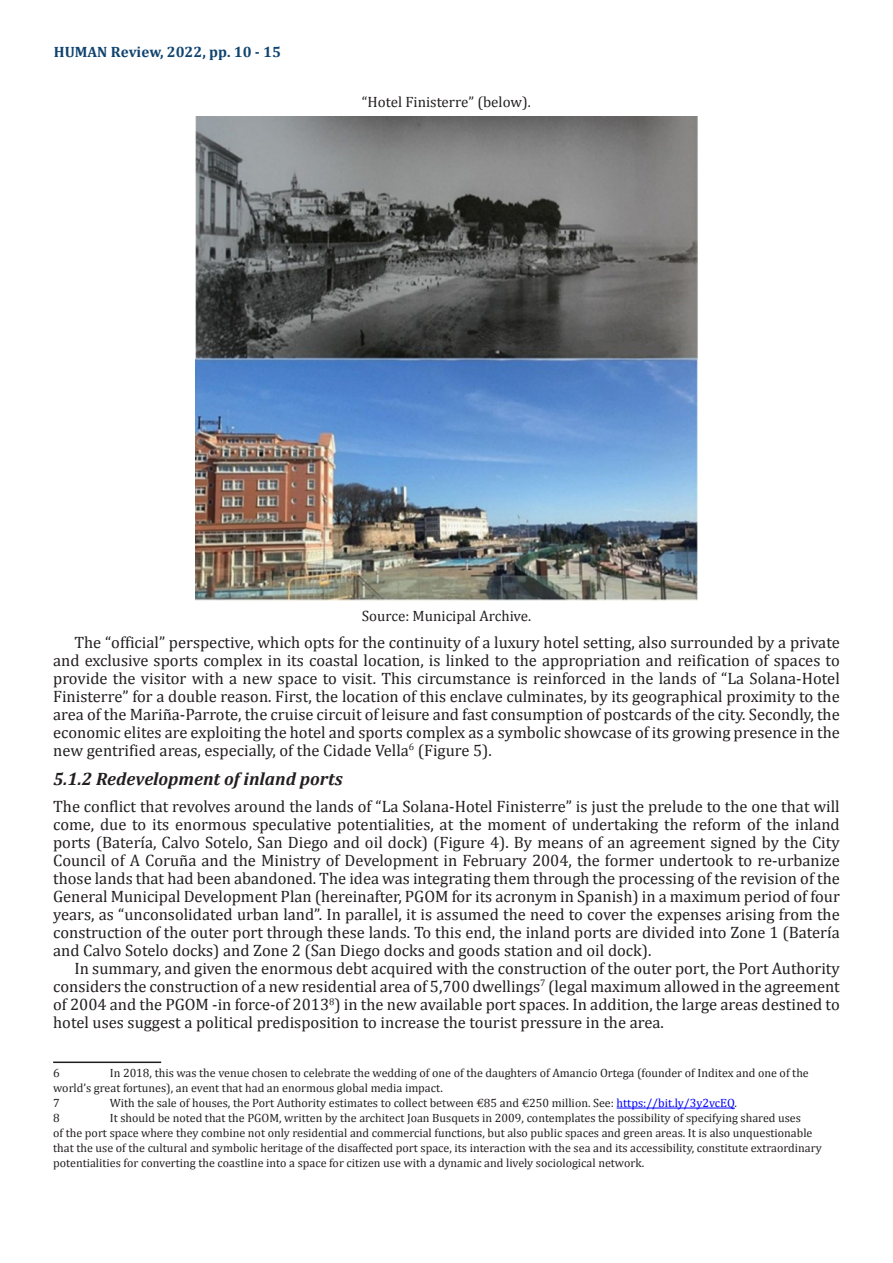
<style>
.page{position:relative;width:893px;height:1263px;background:#fff}
.page>*{position:absolute;margin:0;border:0;box-sizing:border-box;transform-origin:0 0}
.Titulo_3{font:italic 700 18px "Cambria";color:#231f20}
.Parrafos-siguientes{font:16.5px/18px "Cambria 2";color:#231f20;text-align:justify}
.Parrafo-Arranque{font:16.5px/18px "Cambria 2";color:#231f20;text-align:justify}
.Fuente-Tablas{font:15px "Cambria 2";color:#231f20}
.t1{font:700 15px "Cambria";color:#104370}
.Nota-al-pie{font:12px/15px "Cambria 2";color:#231f20}
.s1{color:#00f}
</style>
<div class="page">
<img style="left:195px;top:116px;width:503px;height:485px">
<hr style="left:53px;top:1061px;width:108px;height:2px;background:#1d1e1f">
<hr style="left:617px;top:1108px;width:118px;height:1px;background:#00f">
<p class="t1" style="left:54px;top:41px;width:229px">HUMAN Review, 2022, pp. 10 - 15</p>
<p class="Fuente-Tablas" style="left:362px;top:93px;width:171px">“Hotel Finisterre” (below).</p>
<p class="Fuente-Tablas" style="left:362px;top:607px;width:171px">Source: Municipal Archive.</p>
<p class="Parrafos-siguientes" style="left:53px;top:633px;width:788px;text-indent:21px">The “official” perspective, which opts for the continuity of a luxury hotel setting, also surrounded by a private and exclusive sports complex in its coastal location, is linked to the appropriation and reification of spaces to provide the visitor with a new space to visit. This circumstance is reinforced in the lands of “La Solana-Hotel Finisterre” for a double reason. First, the location of this enclave culminates, by its geographical proximity to the area of the Mariña-Parrote, the cruise circuit of leisure and fast consumption of postcards of the city. Secondly, the economic elites are exploiting the hotel and sports complex as a symbolic showcase of its growing presence in the new gentrified areas, especially, of the Cidade Vella<sup>6</sup> (Figure 5).</p>
<p class="Titulo_3" style="left:53px;top:767px;width:291px">5.1.2 Redevelopment of inland ports</p>
<p class="Parrafo-Arranque" style="left:53px;top:797px;width:788px">The conflict that revolves around the lands of “La Solana-Hotel Finisterre” is just the prelude to the one that will come, due to its enormous speculative potentialities, at the moment of undertaking the reform of the inland ports (Batería, Calvo Sotelo, San Diego and oil dock) (Figure 4). By means of an agreement signed by the City Council of A Coruña and the Ministry of Development in February 2004, the former undertook to re-urbanize those lands that had been abandoned. The idea was integrating them through the processing of the revision of the General Municipal Development Plan (hereinafter, PGOM for its acronym in Spanish) in a maximum period of four years, as “unconsolidated urban land”. In parallel, it is assumed the need to cover the expenses arising from the construction of the outer port through these lands. To this end, the inland ports are divided into Zone 1 (Batería and Calvo Sotelo docks) and Zone 2 (San Diego docks and goods station and oil dock).</p>
<p class="Parrafos-siguientes" style="left:53px;top:959px;width:788px;text-indent:21px">In summary, and given the enormous debt acquired with the construction of the outer port, the Port Authority considers the construction of a new residential area of 5,700 dwellings<sup>7</sup> (legal maximum allowed in the agreement of 2004 and the PGOM -in force-of 2013<sup>8</sup>) in the new available port spaces. In addition, the large areas destined to hotel uses suggest a political predisposition to increase the tourist pressure in the area.</p>
<p class="Nota-al-pie" style="left:53px;top:1066px;width:8px">6</p>
<p class="Nota-al-pie" style="left:53px;top:1066px;width:757px;text-indent:57px">In 2018, this was the venue chosen to celebrate the wedding of one of the daughters of Amancio Ortega (founder of Inditex and one of the world’s great fortunes), an event that had an enormous global media impact.</p>
<p class="Nota-al-pie" style="left:53px;top:1096px;width:8px">7</p>
<p class="Nota-al-pie" style="left:110px;top:1096px;width:629px">With the sale of houses, the Port Authority estimates to collect between €85 and €250 million. See: <span class="s1">https://bit.ly/3y2vcEQ</span>.</p>
<p class="Nota-al-pie" style="left:53px;top:1111px;width:8px">8</p>
<p class="Nota-al-pie" style="left:53px;top:1111px;width:770px;text-indent:57px">It should be noted that the PGOM, written by the architect Joan Busquets in 2009, contemplates the possibility of specifying shared uses<br>of the port space where they combine not only residential and commercial functions, but also public spaces and green areas. It is also unquestionable that the use of the cultural and symbolic heritage of the disaffected port space, its interaction with the sea and its accessibility, constitute extraordinary potentialities for converting the coastline into a space for citizen use with a dynamic and lively sociological network.</p>
</div>
